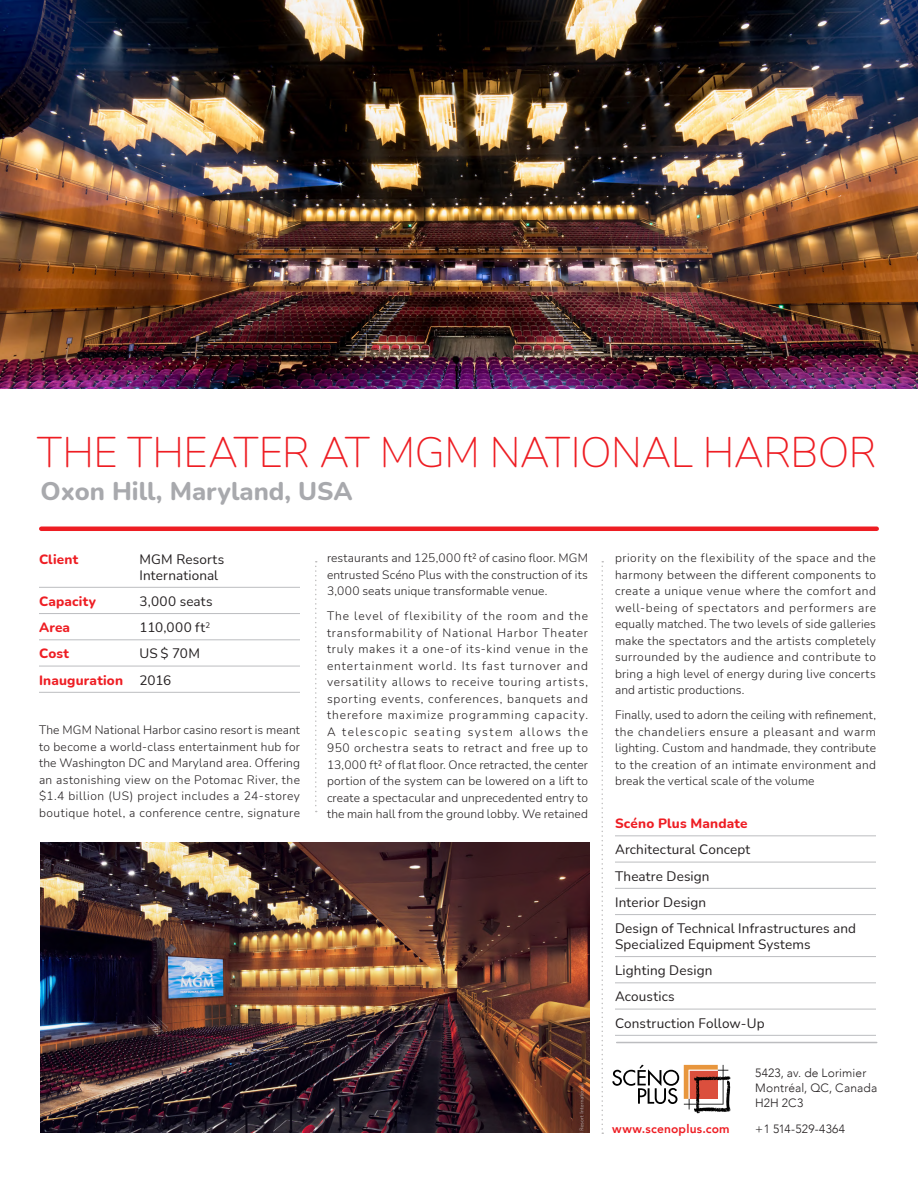
<style>
.page{position:relative;width:918px;height:1188px;background:#fff}
.page>*{position:absolute;margin:0;border:0;box-sizing:border-box;transform-origin:0 0}
._1-_NOM_SALLE{font:200 42px "Nunito";letter-spacing:-.01em;color:#ee1d23}
._2-_LIEUX{font:800 25.5px "Nunito";color:#a8a9ad}
._4-_TABLOS{font:13.5px/15.8px "Nunito";letter-spacing:.01em;color:#231f20}
._4-_TABLOS-2{font:800 13.5px "Nunito";letter-spacing:.015em;color:#ee1d23}
._3-_TEXTE{font:300 12px/16.5px "Nunito";letter-spacing:.015em;color:#231f20;text-align:justify}
.t1{font:300 12px/15px "Avenir";letter-spacing:.01em;color:#231f20}
.t2{font:800 12px "Avenir";letter-spacing:.015em;color:#ee1d23}
.s1{font-weight:400;color:#231f20}
</style>
<div class="page">
<svg style="left:612px;top:1065px;width:119px;height:49px"></svg>
<svg style="left:315px;top:561px;width:2px;height:251px"></svg>
<svg style="left:602px;top:561px;width:1px;height:573px"></svg>
<img style="left:0;top:0;width:918px;height:388px">
<hr style="left:39px;top:587px;width:261px;height:1px;background:#bcbdc0">
<hr style="left:39px;top:613px;width:261px;height:1px;background:#bcbdc0">
<hr style="left:39px;top:640px;width:261px;height:1px;background:#bcbdc0">
<hr style="left:39px;top:666px;width:261px;height:1px;background:#bcbdc0">
<hr style="left:39px;top:692px;width:261px;height:1px;background:#bcbdc0">
<hr style="left:615px;top:836px;width:261px;height:1px;background:#bcbdc0">
<hr style="left:615px;top:862px;width:261px;height:1px;background:#bcbdc0">
<hr style="left:615px;top:888px;width:261px;height:1px;background:#bcbdc0">
<hr style="left:615px;top:914px;width:261px;height:1px;background:#bcbdc0">
<hr style="left:615px;top:956px;width:261px;height:1px;background:#bcbdc0">
<hr style="left:615px;top:983px;width:261px;height:1px;background:#bcbdc0">
<hr style="left:615px;top:1009px;width:261px;height:1px;background:#bcbdc0">
<hr style="left:615px;top:1035px;width:261px;height:1px;background:#bcbdc0">
<hr style="left:41px;top:527px;width:836px;height:4px;background:#ee1d23">
<hr style="left:617px;top:1042px;width:260px;height:1px;background:#bcbdc0">
<img style="left:40px;top:843px;width:550px;height:289px">
<p class="_1-_NOM_SALLE" style="left:37px;top:423px;width:840px">THE THEATER AT MGM NATIONAL HARBOR</p>
<p class="_2-_LIEUX" style="left:40px;top:473px;width:314px">Oxon Hill, Maryland, USA</p>
<p class="_4-_TABLOS-2" style="left:39px;top:550px;width:41px">Client</p>
<p class="_4-_TABLOS" style="left:139px;top:551px;width:86px">MGM Resorts<br>International</p>
<p class="_4-_TABLOS-2" style="left:39px;top:592px;width:58px">Capacity</p>
<p class="_4-_TABLOS" style="left:139px;top:593px;width:75px">3,000 seats</p>
<p class="_4-_TABLOS-2" style="left:39px;top:618px;width:33px">Area</p>
<p class="_4-_TABLOS" style="left:140px;top:619px;width:72px">110,000 ft<sup>2</sup></p>
<p class="_4-_TABLOS-2" style="left:39px;top:644px;width:31px">Cost</p>
<p class="_4-_TABLOS" style="left:140px;top:645px;width:62px">US $ 70M</p>
<p class="_4-_TABLOS-2" style="left:39px;top:670px;width:134px">Inauguration <span class="s1">2016</span></p>
<p class="_3-_TEXTE" style="left:39px;top:721px;width:263px">The MGM National Harbor casino resort is meant to become a world-class entertainment hub for the Washington DC and Maryland area. Offering an astonishing view on the Potomac River, the $1.4 billion (US) project includes a 24-storey boutique hotel, a conference centre, signature</p>
<p class="_3-_TEXTE" style="left:327px;top:549px;width:263px">restaurants and 125,000 ft2 of casino floor. MGM entrusted Scéno Plus with the construction of its 3,000 seats unique transformable venue.</p>
<p class="_3-_TEXTE" style="left:327px;top:607px;width:263px">The level of flexibility of the room and the transformability of National Harbor Theater truly makes it a one-of its-kind venue in the entertainment world. Its fast turnover and versatility allows to receive touring artists, sporting events, conferences, banquets and therefore maximize programming capacity.<br>A telescopic seating system allows the 950 orchestra seats to retract and free up to 13,000 ft2 of flat floor. Once retracted, the center portion of the system can be lowered on a lift to create a spectacular and unprecedented entry to the main hall from the ground lobby. We retained</p>
<p class="_3-_TEXTE" style="left:615px;top:549px;width:263px">priority on the flexibility of the space and the harmony between the different components to create a unique venue where the comfort and well-being of spectators and performers are equally matched. The two levels of side galleries make the spectators and the artists completely surrounded by the audience and contribute to bring a high level of energy during live concerts and artistic productions.</p>
<p class="_3-_TEXTE" style="left:615px;top:706px;width:263px">Finally, used to adorn the ceiling with refinement, the chandeliers ensure a pleasant and warm lighting. Custom and handmade, they contribute to the creation of an intimate environment and break the vertical scale of the volume</p>
<p class="_4-_TABLOS-2" style="left:615px;top:814px;width:134px">Scéno Plus Mandate</p>
<p class="_4-_TABLOS" style="left:615px;top:841px;width:137px">Architectural Concept</p>
<p class="_4-_TABLOS" style="left:615px;top:868px;width:96px">Theatre Design</p>
<p class="_4-_TABLOS" style="left:615px;top:894px;width:93px">Interior Design</p>
<p class="_4-_TABLOS" style="left:615px;top:920px;width:243px">Design of Technical Infrastructures and<br>Specialized Equipment Systems</p>
<p class="_4-_TABLOS" style="left:615px;top:962px;width:99px">Lighting Design</p>
<p class="_4-_TABLOS" style="left:615px;top:988px;width:61px">Acoustics</p>
<p class="_4-_TABLOS" style="left:615px;top:1015px;width:151px">Construction Follow-Up</p>
<p class="t1" style="left:755px;top:1065px;width:124px">5423, av. de Lorimier<br>Montréal, QC, Canada<br>H2H 2C3</p>
<p class="t2" style="left:612px;top:1119px;width:119px">www.scenoplus.com</p>
<p class="t1" style="left:755px;top:1121px;width:91px">+1 514-529-4364</p>
</div>
